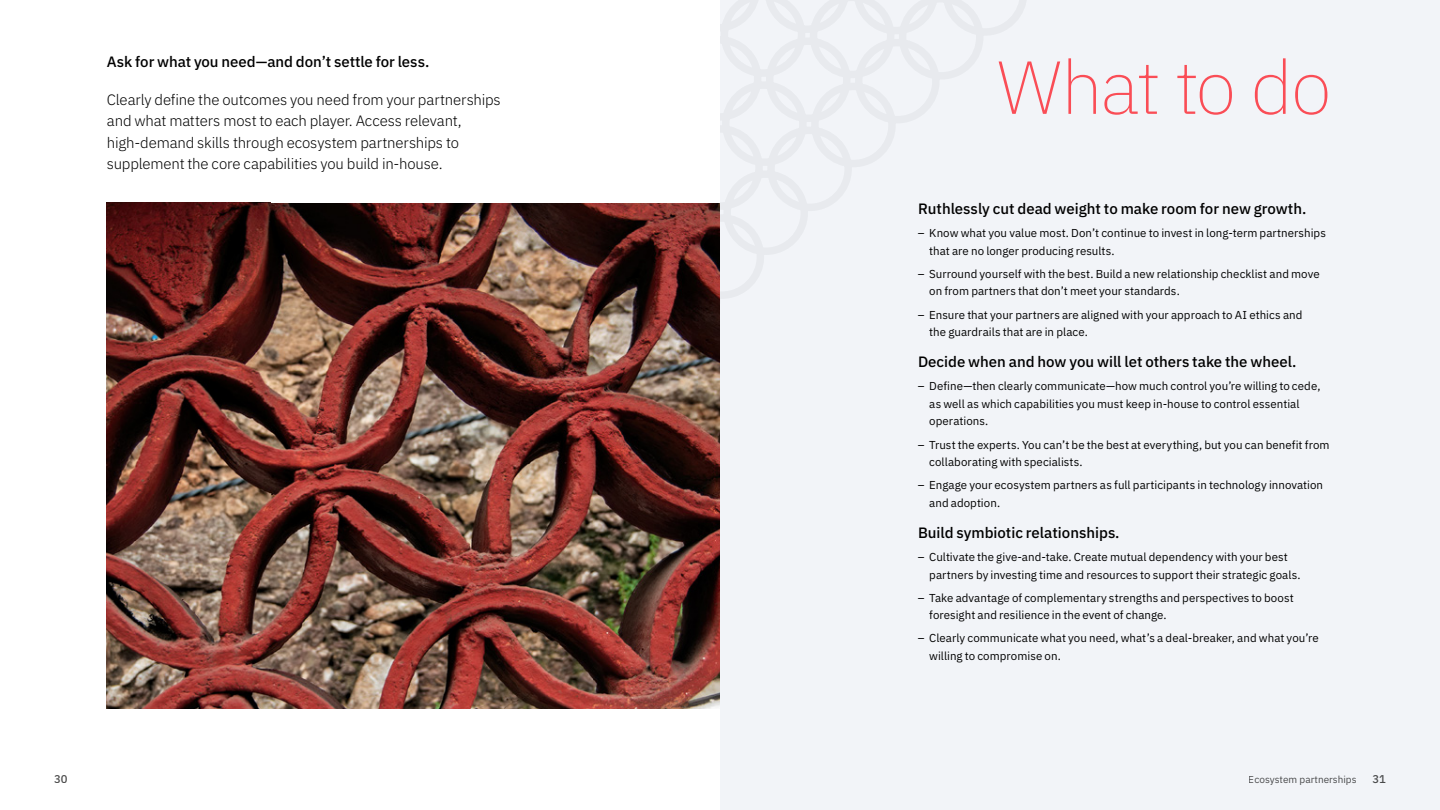
<style>
.page{position:relative;width:1440px;height:810px;background:#fff}
.page>*{position:absolute;margin:0;border:0;box-sizing:border-box;transform-origin:0 0}
.t1{font:200 75px "IBM Plex Sans";letter-spacing:-.035em;color:#fa4d56}
.t2{font:300 15px/21.2px "IBM Plex Sans";letter-spacing:-.01em;color:#000}
.t3{font:500 15px "IBM Plex Sans";color:#000}
.t4{font:11.5px/17.5px "IBM Plex Sans";letter-spacing:.005em;color:#000}
.t5{font:500 11.25px "IBM Plex Sans";color:#000}
.t6{font:10px "IBM Plex Sans";color:#000}
</style>
<div class="page">
<img style="left:107px;top:202px;width:613px;height:507px">
<div style="left:720px;top:0;width:720px;height:810px;background:#f2f4f8"></div>
<img style="left:245px;top:202px;width:475px;height:189px">
<h2 class="t3" style="left:107px;top:50px;width:324px">Ask for what you need—and don’t settle for less.</h2>
<h2 class="t2" style="left:107px;top:88px;width:395px">Clearly define the outcomes you need from your partnerships and what matters most to each player. Access relevant, high-demand skills through ecosystem partnerships to supplement the core capabilities you build in-house.</h2>
<h1 class="t1" style="left:997px;top:32px;width:337px">What to do</h1>
<h2 class="t3" style="left:918px;top:197px;width:390px">Ruthlessly cut dead weight to make room for new growth.</h2>
<p class="t4" style="left:929px;top:224px;width:398px;text-indent:-11px">– Know what you value most. Don’t continue to invest in long-term partnerships that are no longer producing results.</p>
<p class="t4" style="left:929px;top:264px;width:392px;text-indent:-11px">– Surround yourself with the best. Build a new relationship checklist and move on from partners that don’t meet your standards.</p>
<p class="t4" style="left:929px;top:305px;width:375px;text-indent:-11px">– Ensure that your partners are aligned with your approach to AI ethics and the guardrails that are in place.</p>
<h2 class="t3" style="left:918px;top:350px;width:380px">Decide when and how you will let others take the wheel.</h2>
<p class="t4" style="left:929px;top:377px;width:393px;text-indent:-11px">– Define—then clearly communicate—how much control you’re willing to cede, as well as which capabilities you must keep in-house to control essential operations.</p>
<p class="t4" style="left:929px;top:435px;width:402px;text-indent:-11px">– Trust the experts. You can’t be the best at everything, but you can benefit from collaborating with specialists.</p>
<p class="t4" style="left:929px;top:475px;width:395px;text-indent:-11px">– Engage your ecosystem partners as full participants in technology innovation and adoption.</p>
<h2 class="t3" style="left:918px;top:521px;width:203px">Build symbiotic relationships.</h2>
<p class="t4" style="left:929px;top:547px;width:373px;text-indent:-11px">– Cultivate the give-and-take. Create mutual dependency with your best partners by investing time and resources to support their strategic goals.</p>
<p class="t4" style="left:929px;top:588px;width:366px;text-indent:-11px">– Take advantage of complementary strengths and perspectives to boost foresight and resilience in the event of change.</p>
<p class="t4" style="left:929px;top:629px;width:391px;text-indent:-11px">– Clearly communicate what you need, what’s a deal-breaker, and what you’re willing to compromise on.</p>
<p class="t5" style="left:54px;top:770px;width:15px">30</p>
<p class="t6" style="left:1249px;top:772px;width:109px">Ecosystem partnerships</p>
<p class="t5" style="left:1373px;top:770px;width:15px">31</p>
</div>
